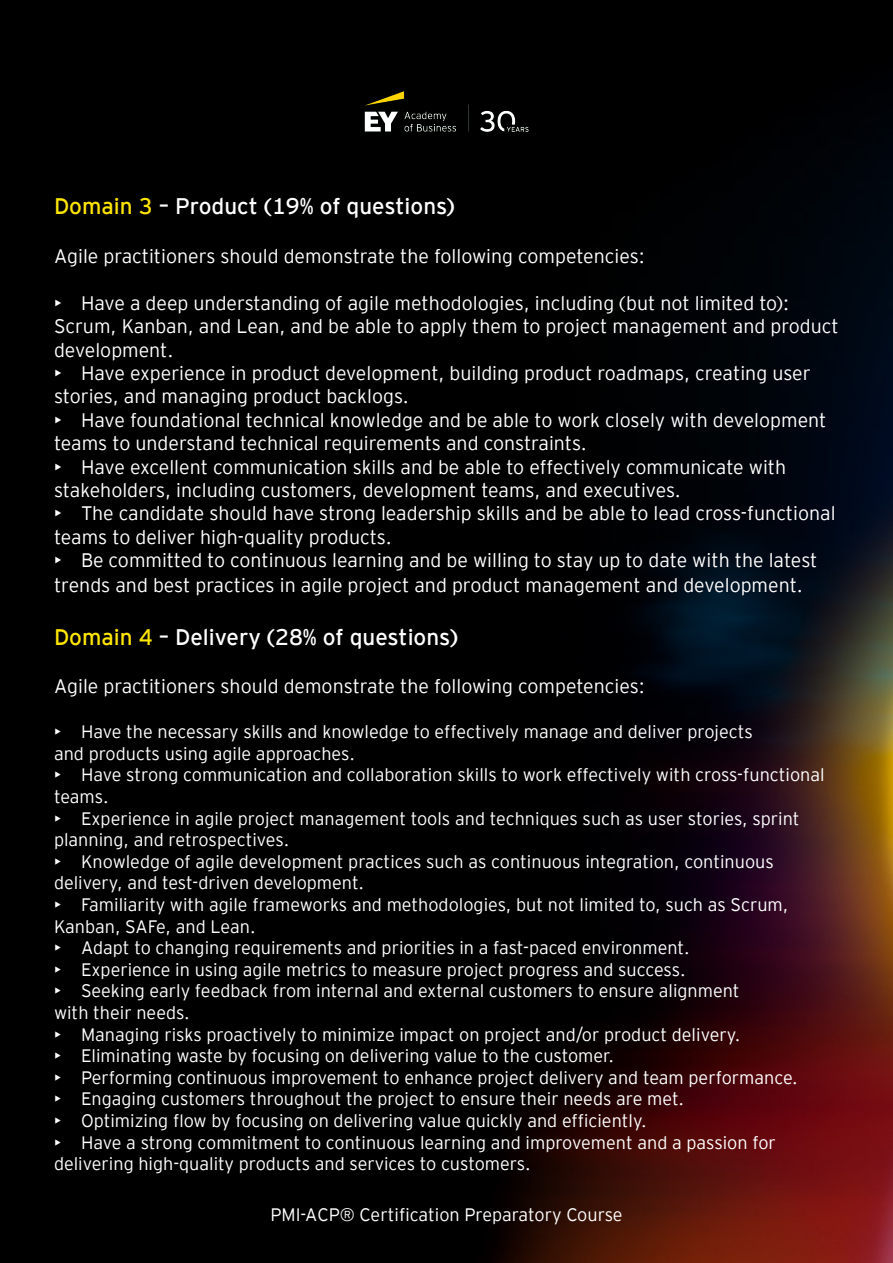
<style>
.page{position:relative;width:893px;height:1263px;background:#fff}
.page>*{position:absolute;margin:0;border:0;box-sizing:border-box;transform-origin:0 0}
.Paragraph_Style_1{font:22.5px "EY Interstate";color:#fff}
.Paragraph_Style_1-2{font:300 19.5px/23.4px "EY Interstate";color:#fff}
.t1{font:300 18px/21.6px "EY Interstate";color:#fff}
.s1{color:#ffe600}
</style>
<div class="page">
<div style="left:0;top:0;width:96px;height:1263px;background:#000"></div>
<img style="left:96px;top:0;width:797px;height:1263px">
<div style="left:332px;top:54px;width:229px;height:115px;background:#000"></div>
<p class="Paragraph_Style_1" style="left:54px;top:190px;width:402px"><span class="s1">Domain 3</span> – Product (19% of questions)</p>
<p class="Paragraph_Style_1-2" style="left:54px;top:243px;width:592px">Agile practitioners should demonstrate the following competencies:</p>
<p class="Paragraph_Style_1-2" style="left:54px;top:290px;width:786px">• Have a deep understanding of agile methodologies, including (but not limited to):<br>Scrum, Kanban, and Lean, and be able to apply them to project management and product development.</p>
<p class="Paragraph_Style_1-2" style="left:54px;top:360px;width:758px">• Have experience in product development, building product roadmaps, creating user stories, and managing product backlogs.</p>
<p class="Paragraph_Style_1-2" style="left:54px;top:407px;width:774px">• Have foundational technical knowledge and be able to work closely with development teams to understand technical requirements and constraints.</p>
<p class="Paragraph_Style_1-2" style="left:54px;top:454px;width:734px">• Have excellent communication skills and be able to effectively communicate with stakeholders, including customers, development teams, and executives.</p>
<p class="Paragraph_Style_1-2" style="left:54px;top:501px;width:783px">• The candidate should have strong leadership skills and be able to lead cross-functional teams to deliver high-quality products.</p>
<p class="Paragraph_Style_1-2" style="left:54px;top:546px;width:765px;line-height:25.2px">• Be committed to continuous learning and be willing to stay up to date with the latest trends and best practices in agile project and product management and development.</p>
<p class="Paragraph_Style_1" style="left:54px;top:621px;width:405px"><span class="s1">Domain 4</span> – Delivery (28% of questions)</p>
<p class="Paragraph_Style_1-2" style="left:54px;top:673px;width:592px">Agile practitioners should demonstrate the following competencies:</p>
<p class="t1" style="left:54px;top:720px;width:700px">• Have the necessary skills and knowledge to effectively manage and deliver projects and products using agile approaches.</p>
<p class="t1" style="left:54px;top:763px;width:772px">• Have strong communication and collaboration skills to work effectively with cross-functional teams.</p>
<p class="t1" style="left:54px;top:806px;width:747px">• Experience in agile project management tools and techniques such as user stories, sprint planning, and retrospectives.</p>
<p class="t1" style="left:54px;top:849px;width:721px">• Knowledge of agile development practices such as continuous integration, continuous delivery, and test-driven development.</p>
<p class="t1" style="left:54px;top:893px;width:736px">• Familiarity with agile frameworks and methodologies, but not limited to, such as Scrum,<br>Kanban, SAFe, and Lean.</p>
<p class="t1" style="left:54px;top:936px;width:637px">• Adapt to changing requirements and priorities in a fast-paced environment.</p>
<p class="t1" style="left:54px;top:957px;width:633px">• Experience in using agile metrics to measure project progress and success.</p>
<p class="t1" style="left:54px;top:979px;width:687px">• Seeking early feedback from internal and external customers to ensure alignment with their needs.</p>
<p class="t1" style="left:54px;top:1022px;width:688px">• Managing risks proactively to minimize impact on project and/or product delivery.</p>
<p class="t1" style="left:54px;top:1044px;width:561px">• Eliminating waste by focusing on delivering value to the customer.</p>
<p class="t1" style="left:54px;top:1065px;width:745px">• Performing continuous improvement to enhance project delivery and team performance.</p>
<p class="t1" style="left:54px;top:1087px;width:632px">• Engaging customers throughout the project to ensure their needs are met.</p>
<p class="t1" style="left:54px;top:1109px;width:594px">• Optimizing flow by focusing on delivering value quickly and efficiently.</p>
<p class="t1" style="left:54px;top:1130px;width:723px">• Have a strong commitment to continuous learning and improvement and a passion for delivering high-quality products and services to customers.</p>
<p class="t1" style="left:270px;top:1202px;width:354px">PMI-ACP® Certification Preparatory Course</p>
</div>
